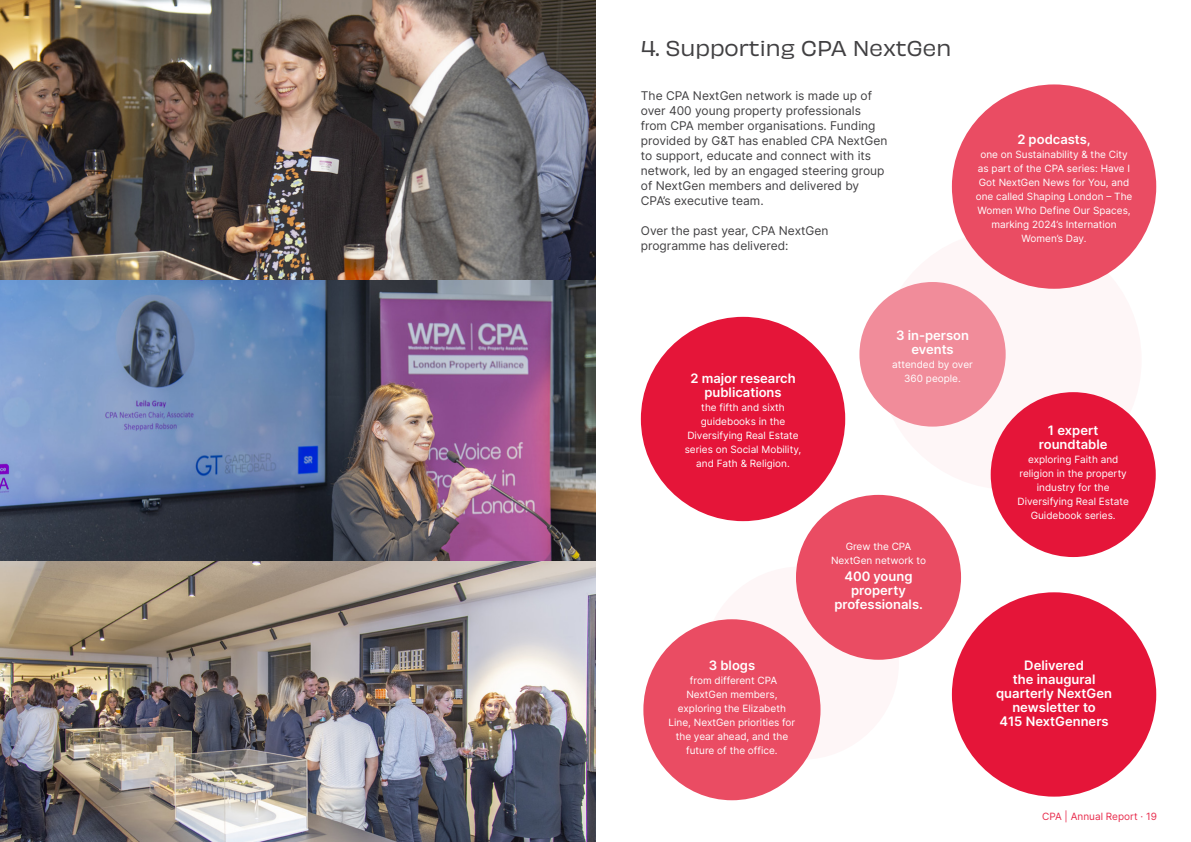
<style>
.page{position:relative;width:1191px;height:842px;background:#fff}
.page>*{position:absolute;margin:0;border:0;box-sizing:border-box;transform-origin:0 0}
.t1{font:20px "Obviously";color:#414042}
.t2{font:600 13px/14px "Inter";color:#fff;text-align:center}
.t3{font:12px/15px "Inter";color:#414042}
.t4{font:10px/14px "Inter";color:#fff;text-align:center}
.t5{font:10px "Inter";color:#e82c4d}
</style>
<div class="page">
<img style="left:0;top:0;width:595px;height:280px">
<div style="left:703px;top:566px;width:196px;height:194px;background:#fef6f7;border-radius:50%"></div>
<div style="left:878px;top:230px;width:263px;height:260px;background:#fef6f7;border-radius:50%"></div>
<div style="left:990px;top:392px;width:165px;height:165px;background:#e51539;border-radius:50%"></div>
<div style="left:952px;top:84px;width:204px;height:205px;background:#ea4c63;border-radius:50%"></div>
<div style="left:952px;top:592px;width:204px;height:205px;background:#e51539;border-radius:50%"></div>
<div style="left:641px;top:317px;width:204px;height:204px;background:#e51539;border-radius:50%"></div>
<div style="left:859px;top:282px;width:146px;height:145px;background:#f18c9a;border-radius:50%"></div>
<div style="left:643px;top:619px;width:177px;height:181px;background:#ea4c63;border-radius:50%"></div>
<div style="left:796px;top:495px;width:165px;height:165px;background:#ea4c63;border-radius:50%"></div>
<img style="left:0;top:280px;width:595px;height:281px">
<img style="left:0;top:561px;width:595px;height:281px">
<h1 class="t1" style="left:641px;top:33px;width:312px">4. Supporting CPA NextGen</h1>
<p class="t3" style="left:641px;top:88px;width:248px">The CPA NextGen network is made up of over 400 young property professionals from CPA member organisations. Funding provided by G&amp;T has enabled CPA NextGen to support, educate and connect with its network, led by an engaged steering group of NextGen members and delivered by CPA’s executive team.</p>
<p class="t3" style="left:641px;top:223px;width:189px">Over the past year, CPA NextGen programme has delivered:</p>
<h2 class="t2" style="left:1017px;top:132px;width:75px">2 podcasts,</h2>
<p class="t4" style="left:975px;top:147px;width:158px">one on Sustainability &amp; the City as part of the CPA series: Have I<br>Got NextGen News for You, and one called Shaping London – The<br>Women Who Define Our Spaces, marking 2024’s Internation<br>Women’s Day.</p>
<h2 class="t2" style="left:690px;top:371px;width:107px">2 major research publications</h2>
<p class="t4" style="left:684px;top:400px;width:118px">the fifth and sixth guidebooks in the<br>Diversifying Real Estate series on Social Mobility, and Fath &amp; Religion.</p>
<h2 class="t2" style="left:708px;top:658px;width:48px">3 blogs</h2>
<p class="t4" style="left:668px;top:673px;width:128px">from different CPA<br>NextGen members, exploring the Elizabeth<br>Line, NextGen priorities for the year ahead, and the future of the office.</p>
<h2 class="t2" style="left:896px;top:328px;width:75px">3 in-person events</h2>
<p class="t4" style="left:892px;top:357px;width:82px">attended by over<br>360 people.</p>
<p class="t4" style="left:831px;top:539px;width:96px">Grew the CPA<br>NextGen network to</p>
<h2 class="t2" style="left:834px;top:569px;width:90px">400 young property professionals.</h2>
<h2 class="t2" style="left:1039px;top:423px;width:70px">1 expert roundtable</h2>
<p class="t4" style="left:1017px;top:452px;width:113px">exploring Faith and religion in the property industry for the<br>Diversifying Real Estate<br>Guidebook series.</p>
<h2 class="t2" style="left:996px;top:658px;width:117px">Delivered<br>the inaugural quarterly NextGen newsletter to<br>415 NextGenners</h2>
<p class="t5" style="left:1042px;top:809px;width:116px">CPA | Annual Report · 19</p>
</div>
